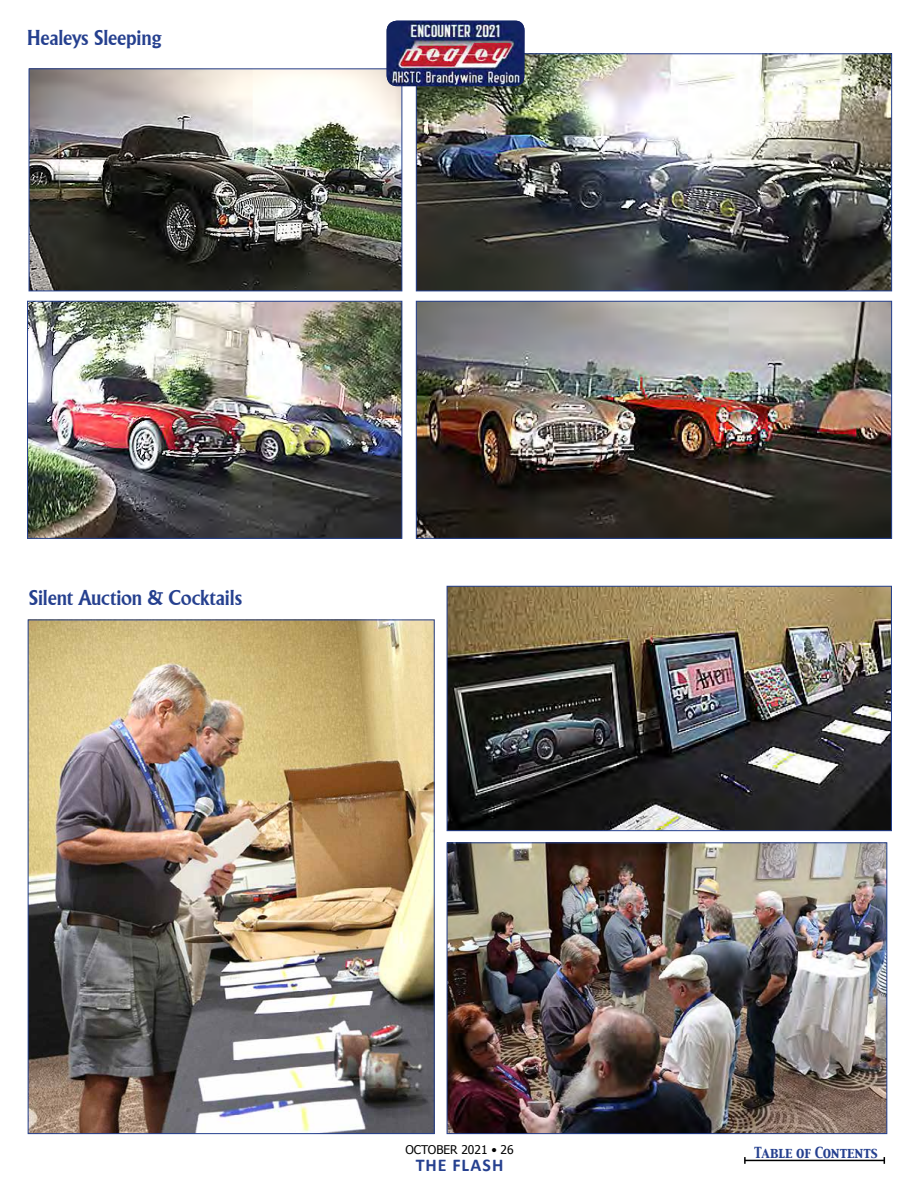
<style>
.page{position:relative;width:918px;height:1188px;background:#fff}
.page>*{position:absolute;margin:0;border:0;box-sizing:border-box;transform-origin:0 0}
.t1{font:700 21px "Alberta";letter-spacing:-.01em;color:#25408f;scale:.93 1}
.t2{font:700 18px "Calibri";letter-spacing:.05em;color:#25408f}
.t3{font:13.5px "Capitals";letter-spacing:.005em;color:#25408f;scale:.93 1}
.t4{font:12px "Tahoma";color:#000}
</style>
<div class="page">
<hr style="left:745px;top:1160px;width:139px;height:1px;background:#000">
<svg style="left:744px;top:1157px;width:2px;height:7px"></svg>
<img style="left:418px;top:55px;width:472px;height:234px">
<div style="left:416px;top:53px;width:476px;height:238px;border:1px solid #25408f"></div>
<img style="left:31px;top:70px;width:369px;height:219px">
<div style="left:29px;top:68px;width:373px;height:223px;border:1px solid #25408f"></div>
<img style="left:29px;top:303px;width:371px;height:234px">
<div style="left:27px;top:301px;width:375px;height:238px;border:1px solid #25408f"></div>
<img style="left:418px;top:303px;width:472px;height:234px">
<div style="left:416px;top:301px;width:476px;height:238px;border:1px solid #25408f"></div>
<img style="left:387px;top:21px;width:138px;height:65px">
<img style="left:449px;top:588px;width:441px;height:241px">
<div style="left:447px;top:586px;width:445px;height:245px;border:1px solid #25408f"></div>
<img style="left:30px;top:622px;width:403px;height:510px">
<img style="left:449px;top:844px;width:436px;height:288px">
<div style="left:447px;top:842px;width:440px;height:292px;border:1px solid #25408f"></div>
<p class="t1" style="left:27px;top:25px;width:146px">Healeys Sleeping</p>
<p class="t1" style="left:29px;top:586px;width:231px">Silent Auction &amp; Cocktails</p>
<p class="t4" style="left:405px;top:1142px;width:110px">OCTOBER 2021 • 26</p>
<p class="t2" style="left:416px;top:1153px;width:89px">THE FLASH</p>
<p class="t3" style="left:755px;top:1143px;width:134px">Table of Contents</p>
</div>
